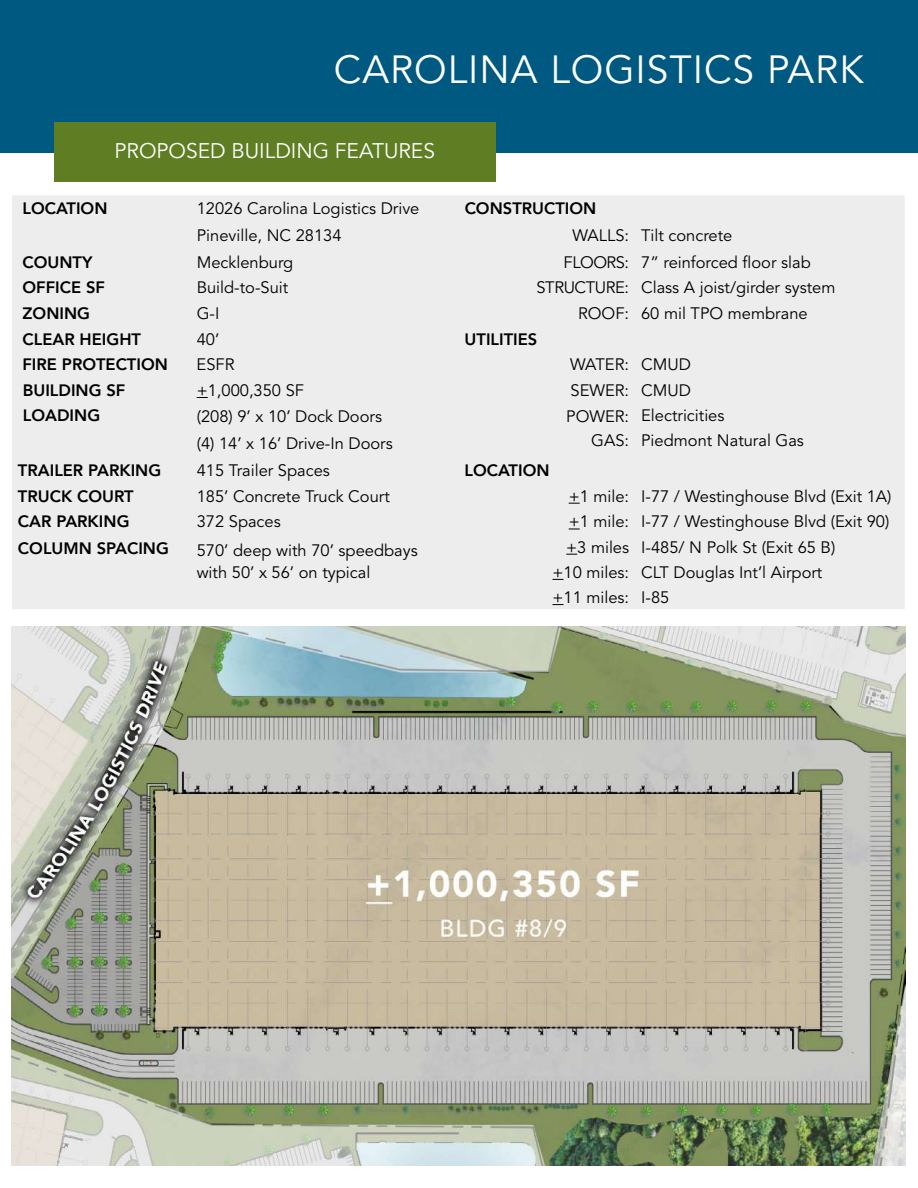
<style>
.page{position:relative;width:918px;height:1188px;background:#fff}
.page>*{position:absolute;margin:0;border:0;box-sizing:border-box;transform-origin:0 0}
.t1{font:39px "Avenir LT Std";letter-spacing:.025em;color:#fff}
.t2{font:21px "Avenir LT Std";color:#fff}
.t3{font:16.5px/25.2px "Avenir LT Std";color:#000}
.t4{font:800 16.5px "Avenir LT";color:#000}
</style>
<div class="page">
<div style="left:0;top:0;width:918px;height:152px;background:#005981"></div>
<div style="left:54px;top:122px;width:442px;height:60px;background:#5f7e23"></div>
<div style="left:12px;top:195px;width:893px;height:414px;background:#ededee"></div>
<img style="left:12px;top:626px;width:893px;height:540px">
<h1 class="t1" style="left:334px;top:48px;width:532px">CAROLINA LOGISTICS PARK</h1>
<p class="t2" style="left:115px;top:139px;width:322px">PROPOSED BUILDING FEATURES</p>
<p class="t4" style="left:23px;top:198px;width:86px">LOCATION</p>
<p class="t3" style="left:197px;top:196px;width:224px">12026 Carolina Logistics Drive</p>
<p class="t4" style="left:465px;top:198px;width:133px">CONSTRUCTION</p>
<p class="t3" style="left:197px;top:223px;width:146px">Pineville, NC 28134</p>
<p class="t3" style="left:572px;top:223px;width:162px">WALLS: Tilt concrete</p>
<p class="t4" style="left:23px;top:252px;width:71px">COUNTY</p>
<p class="t3" style="left:197px;top:250px;width:98px">Mecklenburg</p>
<p class="t3" style="left:564px;top:250px;width:249px">FLOORS: 7” reinforced floor slab</p>
<p class="t4" style="left:23px;top:278px;width:84px">OFFICE SF</p>
<p class="t3" style="left:197px;top:275px;width:93px">Build-to-Suit</p>
<p class="t3" style="left:537px;top:275px;width:300px">STRUCTURE: Class A joist/girder system</p>
<p class="t4" style="left:23px;top:303px;width:69px">ZONING</p>
<p class="t3" style="left:197px;top:301px;width:24px">G-I</p>
<p class="t3" style="left:578px;top:301px;width:231px">ROOF: 60 mil TPO membrane</p>
<p class="t4" style="left:23px;top:329px;width:120px">CLEAR HEIGHT</p>
<p class="t3" style="left:197px;top:327px;width:24px">40’</p>
<p class="t4" style="left:465px;top:329px;width:74px">UTILITIES</p>
<p class="t4" style="left:23px;top:355px;width:147px">FIRE PROTECTION</p>
<p class="t3" style="left:197px;top:353px;width:39px">ESFR</p>
<p class="t3" style="left:570px;top:353px;width:122px">WATER: CMUD</p>
<p class="t4" style="left:23px;top:380px;width:104px">BUILDING SF</p>
<p class="t3" style="left:197px;top:378px;width:109px">+1,000,350 SF</p>
<p class="t3" style="left:571px;top:378px;width:122px">SEWER: CMUD</p>
<p class="t4" style="left:23px;top:405px;width:79px">LOADING</p>
<p class="t3" style="left:197px;top:405px;width:187px">(208) 9’ x 10’ Dock Doors</p>
<p class="t3" style="left:566px;top:403px;width:160px">POWER: Electricities</p>
<p class="t3" style="left:197px;top:431px;width:198px">(4) 14’ x 16’ Drive-In Doors</p>
<p class="t3" style="left:591px;top:428px;width:214px">GAS: Piedmont Natural Gas</p>
<p class="t4" style="left:18px;top:460px;width:145px">TRAILER PARKING</p>
<p class="t3" style="left:197px;top:458px;width:135px">415 Trailer Spaces</p>
<p class="t4" style="left:465px;top:460px;width:86px">LOCATION</p>
<p class="t4" style="left:18px;top:486px;width:117px">TRUCK COURT</p>
<p class="t3" style="left:197px;top:484px;width:195px">185’ Concrete Truck Court</p>
<p class="t3" style="left:569px;top:484px;width:324px">+1 mile: I-77 / Westinghouse Blvd (Exit 1A)</p>
<p class="t4" style="left:18px;top:512px;width:113px">CAR PARKING</p>
<p class="t3" style="left:197px;top:510px;width:86px">372 Spaces</p>
<p class="t3" style="left:569px;top:510px;width:322px">+1 mile: I-77 / Westinghouse Blvd (Exit 90)</p>
<p class="t4" style="left:18px;top:539px;width:152px">COLUMN SPACING</p>
<p class="t3" style="left:197px;top:538px;width:223px">570’ deep with 70’ speedbays</p>
<p class="t3" style="left:566px;top:535px;width:271px">+3 miles I-485/ N Polk St (Exit 65 B)</p>
<p class="t3" style="left:197px;top:560px;width:175px">with 50’ x 56’ on typical</p>
<p class="t3" style="left:553px;top:560px;width:271px">+10 miles: CLT Douglas Int’l Airport +11 miles: I-85</p>
</div>
